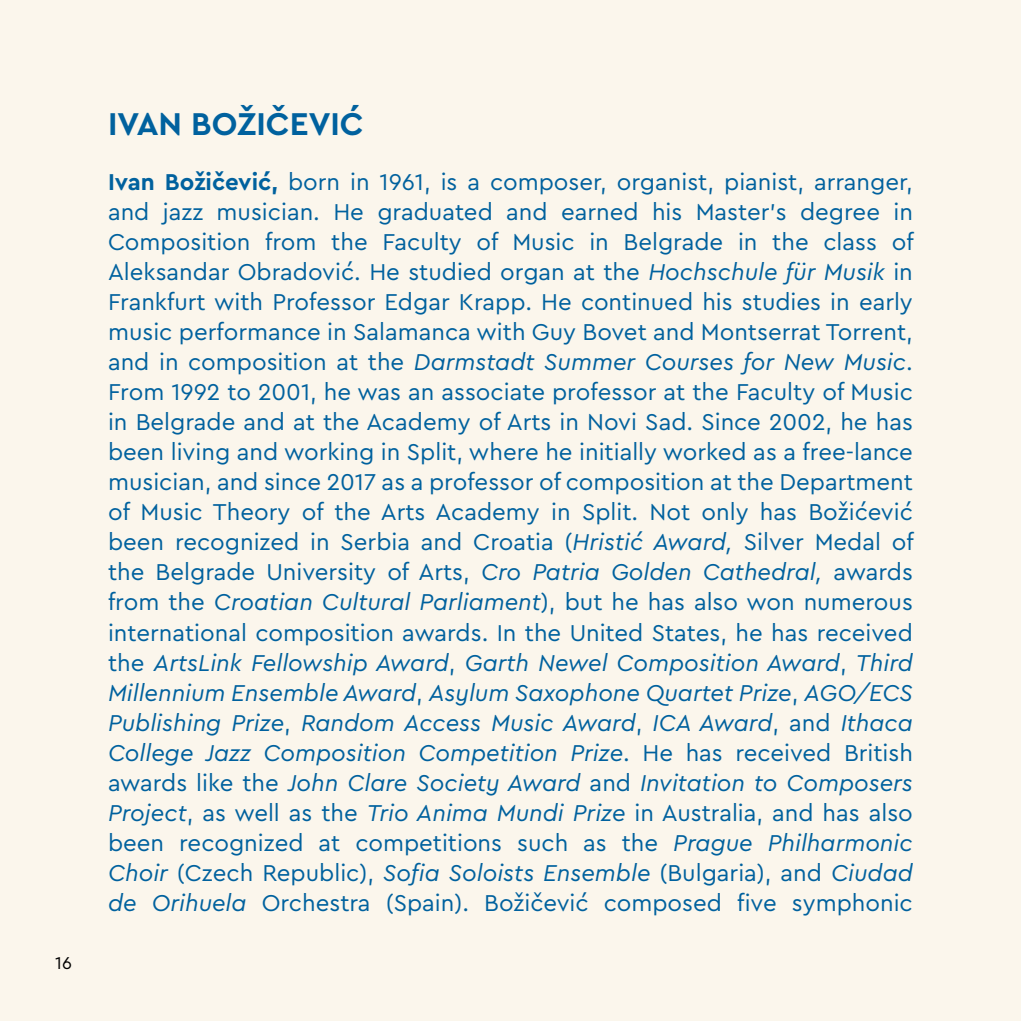
<style>
.page{position:relative;width:1021px;height:1021px;background:#fff}
.page>*{position:absolute;margin:0;border:0;box-sizing:border-box;transform-origin:0 0}
.t1{font:700 33px "Cera Pro";color:#00619e}
.t2{font:24px/30px "Cera Pro";color:#00619e;text-align:justify}
.t3{font:18px "Cera Pro";color:#000}
.s1{font-weight:700}
.s2{font-style:italic}
</style>
<div class="page">
<div style="left:0;top:0;width:1020px;height:1020px;background:#fbf6ec"></div>
<p class="t3" style="left:55px;top:951px;width:18px">16</p>
<h1 class="t1" style="left:108px;top:102px;width:257px">IVAN BOŽIČEVIĆ</h1>
<p class="t2" style="left:108px;top:166px;width:807px"><span class="s1">Ivan Božičević,</span> born in 1961, is a composer, organist, pianist, arranger, and jazz musician. He graduated and earned his Master’s degree in Composition from the Faculty of Music in Belgrade in the class of Aleksandar Obradović. He studied organ at the <span class="s2">Hochschule für Musik</span> in Frankfurt with Professor Edgar Krapp. He continued his studies in early music performance in Salamanca with Guy Bovet and Montserrat Torrent, and in composition at the <span class="s2">Darmstadt Summer Courses for New Music</span>.<br>From 1992 to 2001, he was an associate professor at the Faculty of Music in Belgrade and at the Academy of Arts in Novi Sad. Since 2002, he has been living and working in Split, where he initially worked as a free-lance musician, and since 2017 as a professor of composition at the Department of Music Theory of the Arts Academy in Split. Not only has Božićević been recognized in Serbia and Croatia (<span class="s2">Hristić Award,</span> Silver Medal of the Belgrade University of Arts, <span class="s2">Cro Patria Golden Cathedral,</span> awards from the <span class="s2">Croatian Cultural Parliament</span>), but he has also won numerous international composition awards. In the United States, he has received the <span class="s2">ArtsLink Fellowship Award</span>, <span class="s2">Garth Newel Composition Award</span>, <span class="s2">Third Millennium Ensemble Award</span>, <span class="s2">Asylum Saxophone Quartet Prize</span>, <span class="s2">AGO/ECS Publishing Prize</span>, <span class="s2">Random Access Music Award</span>, <span class="s2">ICA Award</span>, and <span class="s2">Ithaca College Jazz Composition Competition Prize</span>. He has received British awards like the <span class="s2">John Clare Society Award</span> and <span class="s2">Invitation to Composers Project</span>, as well as the <span class="s2">Trio Anima Mundi Prize</span> in Australia, and has also been recognized at competitions such as the <span class="s2">Prague Philharmonic Choir</span> (Czech Republic), <span class="s2">Sofia Soloists Ensemble</span> (Bulgaria), and <span class="s2">Ciudad de Orihuela</span> Orchestra (Spain). Božičević composed five symphonic</p>
</div>
